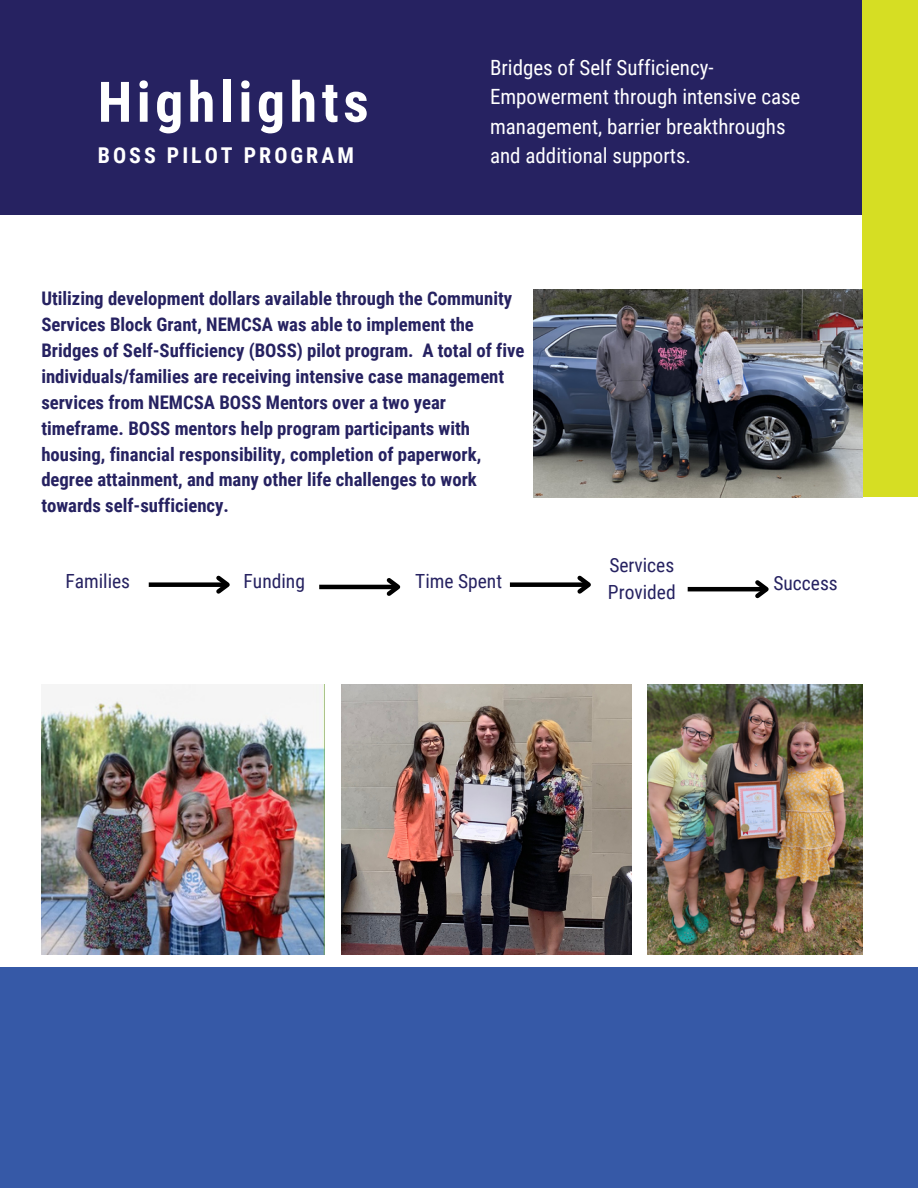
<style>
.page{position:relative;width:918px;height:1188px;background:#262261}
.page>*{position:absolute;margin:0;border:0;box-sizing:border-box;transform-origin:0 0}
.t1{font:700 55.95px "Roboto Condensed";letter-spacing:.08em;color:#fff}
.t2{font:700 21.75px "Roboto Condensed";letter-spacing:.14em;color:#fff}
.t3{font:21px/29.2px "Roboto Condensed";color:#fff}
.t4{font:19.5px/27px "Roboto Condensed";color:#262261}
.t5{font:700 18.75px/26px "Roboto Condensed";color:#262261}
</style>
<div class="page">
<div style="left:0;top:215px;width:918px;height:758px;background:#fff"></div>
<img style="left:41px;top:685px;width:284px;height:270px">
<div style="left:862px;top:0;width:56px;height:497px;background:#d6de23"></div>
<img style="left:534px;top:289px;width:328px;height:208px">
<img style="left:647px;top:685px;width:215px;height:270px">
<img style="left:342px;top:685px;width:289px;height:269px">
<div style="left:149px;top:582px;width:79px;height:5px;background:#000"></div>
<svg style="left:212px;top:575px;width:18px;height:19px"></svg>
<hr style="left:688px;top:587px;width:78px;height:4px;background:#000">
<svg style="left:751px;top:580px;width:18px;height:19px"></svg>
<div style="left:510px;top:582px;width:79px;height:5px;background:#000"></div>
<svg style="left:573px;top:575px;width:18px;height:19px"></svg>
<hr style="left:319px;top:585px;width:79px;height:4px;background:#000">
<svg style="left:383px;top:578px;width:18px;height:18px"></svg>
<div style="left:0;top:968px;width:918px;height:220px;background:#3659a7"></div>
<p class="t1" style="left:98px;top:70px;width:272px">Highlights</p>
<p class="t2" style="left:98px;top:143px;width:258px">BOSS PILOT PROGRAM</p>
<p class="t3" style="left:490px;top:53px;width:312px">Bridges of Self Sufficiency-<br>Empowerment through intensive case management, barrier breakthroughs and additional supports.</p>
<p class="t5" style="left:41px;top:286px;width:485px">Utilizing development dollars available through the Community Services Block Grant, NEMCSA was able to implement the Bridges of Self-Sufficiency (BOSS) pilot program. A total of five individuals/families are receiving intensive case management services from NEMCSA BOSS Mentors over a two year timeframe. BOSS mentors help program participants with housing, financial responsibility, completion of paperwork, degree attainment, and many other life challenges to work towards self-sufficiency.</p>
<p class="t4" style="left:65px;top:568px;width:66px">Families</p>
<p class="t4" style="left:244px;top:568px;width:63px">Funding</p>
<p class="t4" style="left:415px;top:568px;width:88px">Time Spent</p>
<p class="t4" style="left:608px;top:552px;width:69px">Services<br>Provided</p>
<p class="t4" style="left:773px;top:570px;width:66px">Success</p>
</div>
